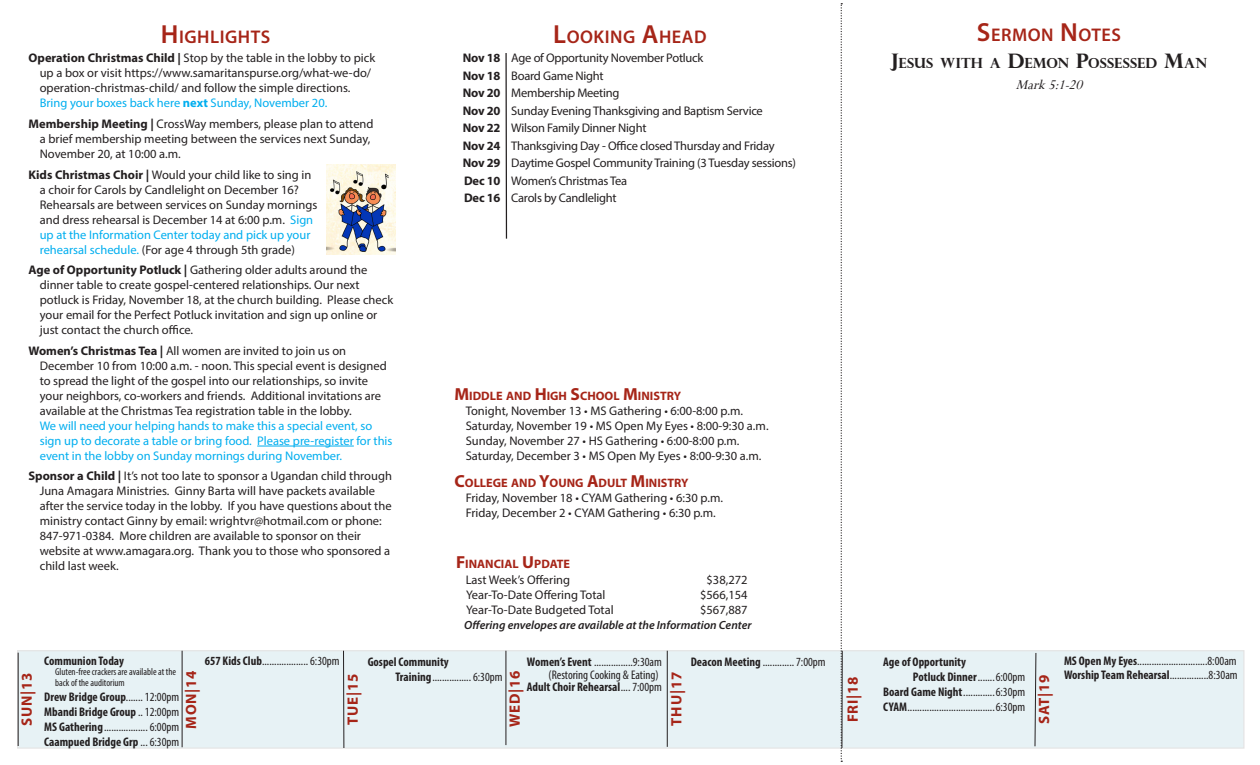
<style>
.page{position:relative;width:1260px;height:765px;background:#fff}
.page>*{position:absolute;margin:0;border:0;box-sizing:border-box;transform-origin:0 0}
.headings{font:600 18.38px "Myriad Pro";letter-spacing:.03em;color:#a62518}
.Sermon_Note_Title{font:600 18.38px "Myriad Pro";letter-spacing:.03em;color:#a62518}
.Daily_Calendar_Headi{font:700 15px "Myriad Pro";letter-spacing:.05em;color:#a62518}
.Sermon_Note_Title-2{font:italic 15px "Perpetua";color:#231f20}
.Sermon_Note_Title-3{font:700 14px "Perpetua Titling";letter-spacing:.015em;color:#231f20}
.highlights{font:12.5px/15px "Myriad Pro";color:#231f20}
.looking_ahead{font:12.5px "Myriad Pro";letter-spacing:-.02em;color:#231f20}
.Daily_Calendar{font:condensed 12.5px/12.5px "Myriad Pro";color:#231f20;text-align:right}
.Daily_Calendar-2{font:700 condensed 12.5px/15px "Myriad Pro";color:#231f20}
.FinancialUpdates{font:12.5px "Myriad Pro";color:#231f20}
.Daily_Calendar_Fri-S{font:condensed 12.5px "Myriad Pro";color:#231f20}
.Daily_Calendar_Fri-S-2{font:700 condensed 12.5px/15px "Myriad Pro";color:#231f20}
.highlights-2{font:700 12.25px "Myriad Pro";color:#a62518}
.headings-2{font:700 12.25px "Myriad Pro";color:#a62518}
.FinancialUpdates-2{font:italic 600 11.88px "Myriad Pro";color:#231f20}
.Daily_Calendar-3{font:condensed 10px/11.2px "Myriad Pro";color:#231f20}
.s1{font-size:26.25px}
.s2{font-weight:700}
.s3{color:#00aeef}
.s4{font-weight:700;color:#00aeef}
.s5{font-size:17.5px}
.s6{font-size:20px}
.s7{font-weight:400}
</style>
<div class="page">
<hr style="left:257px;top:446px;width:97px;height:1px;background:#00aeef">
<svg style="left:505px;top:53px;width:3px;height:186px"></svg>
<img style="left:327px;top:165px;width:69px;height:90px">
<div style="left:18px;top:651px;width:1226px;height:97px;background:#e7f2f5"></div>
<hr style="left:18px;top:653px;width:1px;height:93px;background:#231f20">
<hr style="left:182px;top:651px;width:1px;height:96px;background:#231f20">
<hr style="left:343px;top:651px;width:1px;height:97px;background:#231f20">
<hr style="left:506px;top:651px;width:1px;height:94px;background:#231f20">
<hr style="left:667px;top:651px;width:1px;height:96px;background:#231f20">
<hr style="left:842px;top:651px;width:1px;height:97px;background:#231f20">
<svg style="left:1034px;top:653px;width:3px;height:94px"></svg>
<svg style="left:841px;top:3px;width:1px;height:759px"></svg>
<p class="headings" style="left:161px;top:25px;width:111px"><span class="s1">H</span> IGHLIGHTS</p>
<p class="highlights" style="left:40px;top:50px;width:337px;text-indent:-11px"><span class="s2">Operation Christmas Child |</span> Stop by the table in the lobby to pick up a box or visit https://www.samaritanspurse.org/what-we-do/ operation-christmas-child/ and follow the simple directions.<br><span class="s3">Bring your boxes back here</span> <span class="s4">next</span> <span class="s3">Sunday, November 20.</span></p>
<p class="highlights" style="left:40px;top:116px;width:335px;text-indent:-11px"><span class="s2">Membership Meeting |</span> CrossWay members, please plan to attend a brief membership meeting between the services next Sunday,<br>November 20, at 10:00 a.m.</p>
<p class="highlights" style="left:40px;top:167px;width:279px;text-indent:-11px"><span class="s2">Kids Christmas Choir |</span> Would your child like to sing in a choir for Carols by Candlelight on December 16?<br>Rehearsals are between services on Sunday mornings and dress rehearsal is December 14 at 6:00 p.m. <span class="s3">Sign up at the Information Center today and pick up your rehearsal schedule.</span> (For age 4 through 5th grade)</p>
<p class="highlights" style="left:40px;top:262px;width:355px;text-indent:-11px"><span class="s2">Age of Opportunity Potluck |</span> Gathering older adults around the dinner table to create gospel-centered relationships. Our next potluck is Friday, November 18, at the church building. Please check your email for the Perfect Potluck invitation and sign up online or just contact the church office.</p>
<p class="highlights" style="left:40px;top:343px;width:354px;text-indent:-11px"><span class="s2">Women’s Christmas Tea |</span> All women are invited to join us on December 10 from 10:00 a.m. - noon. This special event is designed to spread the light of the gospel into our relationships, so invite your neighbors, co-workers and friends. Additional invitations are available at the Christmas Tea registration table in the lobby.<br><span class="s3">We will need your helping hands to make this a special event, so sign up to decorate a table or bring food. Please pre-register for this event in the lobby on Sunday mornings during November.</span></p>
<p class="highlights" style="left:40px;top:469px;width:354px;text-indent:-11px"><span class="s2">Sponsor a Child |</span> It’s not too late to sponsor a Ugandan child through Juna Amagara Ministries. Ginny Barta will have packets available after the service today in the lobby. If you have questions about the ministry contact Ginny by email: wrightvr@hotmail.com or phone:<br>847-971-0384. More children are available to sponsor on their website at www.amagara.org. Thank you to those who sponsored a child last week.</p>
<p class="headings" style="left:553px;top:25px;width:155px"><span class="s1">L</span>OOKING <span class="s1">A</span>HEAD</p>
<p class="looking_ahead" style="left:463px;top:50px;width:242px"><span class="s2">Nov 18</span> Age of Opportunity November Potluck</p>
<p class="looking_ahead" style="left:463px;top:68px;width:142px"><span class="s2">Nov 18</span> Board Game Night</p>
<p class="looking_ahead" style="left:463px;top:85px;width:158px"><span class="s2">Nov 20</span> Membership Meeting</p>
<p class="looking_ahead" style="left:463px;top:103px;width:302px"><span class="s2">Nov 20</span> Sunday Evening Thanksgiving and Baptism Service</p>
<p class="looking_ahead" style="left:463px;top:120px;width:185px"><span class="s2">Nov 22</span> Wilson Family Dinner Night</p>
<p class="looking_ahead" style="left:463px;top:138px;width:313px"><span class="s2">Nov 24</span> Thanksgiving Day - Office closed Thursday and Friday</p>
<p class="looking_ahead" style="left:463px;top:155px;width:335px"><span class="s2">Nov 29</span> Daytime Gospel Community Training (3 Tuesday sessions)</p>
<p class="looking_ahead" style="left:464px;top:173px;width:165px"><span class="s2">Dec 10</span> Women’s Christmas Tea</p>
<p class="looking_ahead" style="left:464px;top:190px;width:154px"><span class="s2">Dec 16</span> Carols by Candlelight</p>
<p class="highlights-2" style="left:455px;top:388px;width:228px"><span class="s5">M</span>IDDLE AND <span class="s5">H</span>IGH <span class="s5">S</span>CHOOL <span class="s5">M</span>INISTRY</p>
<p class="highlights" style="left:466px;top:404px;width:304px">Tonight, November 13 • MS Gathering • 6:00-8:00 p.m.<br>Saturday, November 19 • MS Open My Eyes • 8:00-9:30 a.m.<br>Sunday, November 27 • HS Gathering • 6:00-8:00 p.m.<br>Saturday, December 3 • MS Open My Eyes • 8:00-9:30 a.m.</p>
<p class="highlights-2" style="left:455px;top:475px;width:236px"><span class="s5">C</span>OLLEGE AND <span class="s5">Y</span>OUNG <span class="s5">A</span>DULT <span class="s5">M</span>INISTRY</p>
<p class="highlights" style="left:466px;top:490px;width:259px">Friday, November 18 • CYAM Gathering • 6:30 p.m.<br>Friday, December 2 • CYAM Gathering • 6:30 p.m.</p>
<p class="headings-2" style="left:456px;top:555px;width:115px"><span class="s5">F</span>INANCIAL <span class="s5">U</span> PDATE</p>
<p class="FinancialUpdates" style="left:466px;top:572px;width:106px">Last Week’s Offering</p>
<p class="FinancialUpdates" style="left:707px;top:572px;width:43px">$38,272</p>
<p class="FinancialUpdates" style="left:466px;top:587px;width:141px">Year-To-Date Offering Total</p>
<p class="FinancialUpdates" style="left:700px;top:587px;width:49px">$566,154</p>
<p class="FinancialUpdates" style="left:466px;top:602px;width:149px">Year-To-Date Budgeted Total</p>
<p class="FinancialUpdates" style="left:700px;top:602px;width:49px">$567,887</p>
<p class="FinancialUpdates-2" style="left:464px;top:618px;width:289px">Offering envelopes are available at the Information Center</p>
<p class="Sermon_Note_Title" style="left:977px;top:24px;width:146px"><span class="s1">S</span>ERMON <span class="s1">N</span> OTES</p>
<p class="Sermon_Note_Title-3" style="left:891px;top:54px;width:318px"><span class="s6">J</span>ESUS WITH A <span class="s6">D</span>EMON <span class="s6">P</span>OSSESSED <span class="s6">M</span>AN</p>
<p class="Sermon_Note_Title-2" style="left:1016px;top:75px;width:73px">Mark5:1-20</p>
<p class="Daily_Calendar-2" style="left:44px;top:653px;width:81px">Communion Today</p>
<p class="Daily_Calendar-3" style="left:55px;top:666px;width:122px">Gluten-free crackers are available at the back of the auditorium</p>
<p class="Daily_Calendar-2" style="left:44px;top:689px;width:137px">Drew Bridge Group<span class="s7">....... 12:00pm</span></p>
<p class="Daily_Calendar" style="left:44px;top:704px;width:137px;line-height:15px;text-align:left"><span class="s2">Mbandi Bridge Group</span> .. 12:00pm<br><span class="s2">MS Gathering</span>..................6:00pm</p>
<p class="Daily_Calendar-2" style="left:44px;top:734px;width:137px">Caampued Bridge Grp <span class="s7">...6:30pm</span></p>
<p class="Daily_Calendar" style="left:205px;top:655px;width:137px"><span class="s2">657 Kids Club</span>...................6:30pm</p>
<p class="Daily_Calendar" style="left:691px;top:655px;width:137px"><span class="s2">Deacon Meeting</span> .............7:00pm</p>
<p class="Daily_Calendar_Fri-S-2" style="left:913px;top:654px;width:114px;text-indent:-30px">Age of Opportunity<br>Potluck Dinner<span class="s7">.......6:00pm</span></p>
<p class="Daily_Calendar_Fri-S" style="left:883px;top:684px;width:144px"><span class="s2">Board Game Night</span>.............6:30pm</p>
<p class="Daily_Calendar_Fri-S" style="left:883px;top:699px;width:144px"><span class="s2">CYAM</span>....................................6:30pm</p>
<p class="Daily_Calendar" style="left:527px;top:656px;width:137px"><span class="s2">Women’s Event</span> ................9:30am (Restoring Cooking &amp; Eating)</p>
<p class="Daily_Calendar-2" style="left:527px;top:679px;width:137px">Adult Choir Rehearsal<span class="s7">....7:00pm</span></p>
<p class="Daily_Calendar-2" style="left:395px;top:655px;width:109px;text-indent:-28px">Gospel Community<br>Training<span class="s7">................6:30pm</span></p>
<p class="Daily_Calendar_Headi" style="left:17px;top:726px;width:55px;rotate:-90deg">SUN|13</p>
<p class="Daily_Calendar_Headi" style="left:181px;top:729px;width:60px;rotate:-90deg">MON|14</p>
<p class="Daily_Calendar_Headi" style="left:343px;top:725px;width:53px;rotate:-90deg">TUE|15</p>
<p class="Daily_Calendar_Headi" style="left:505px;top:727px;width:58px;rotate:-90deg">WED|16</p>
<p class="Daily_Calendar_Headi" style="left:667px;top:726px;width:55px;rotate:-90deg">THU|17</p>
<p class="Daily_Calendar_Headi" style="left:843px;top:722px;width:47px;rotate:-90deg">FRI|18</p>
<p class="Daily_Calendar_Headi" style="left:1034px;top:724px;width:51px;rotate:-90deg">SAT|19</p>
<p class="Daily_Calendar" style="left:1064px;top:654px;width:174px"><span class="s2">MS Open My Eyes</span>.............................8:00am</p>
<p class="Daily_Calendar" style="left:1064px;top:668px;width:175px"><span class="s2">Worship Team Rehearsal</span>................8:30am</p>
</div>
